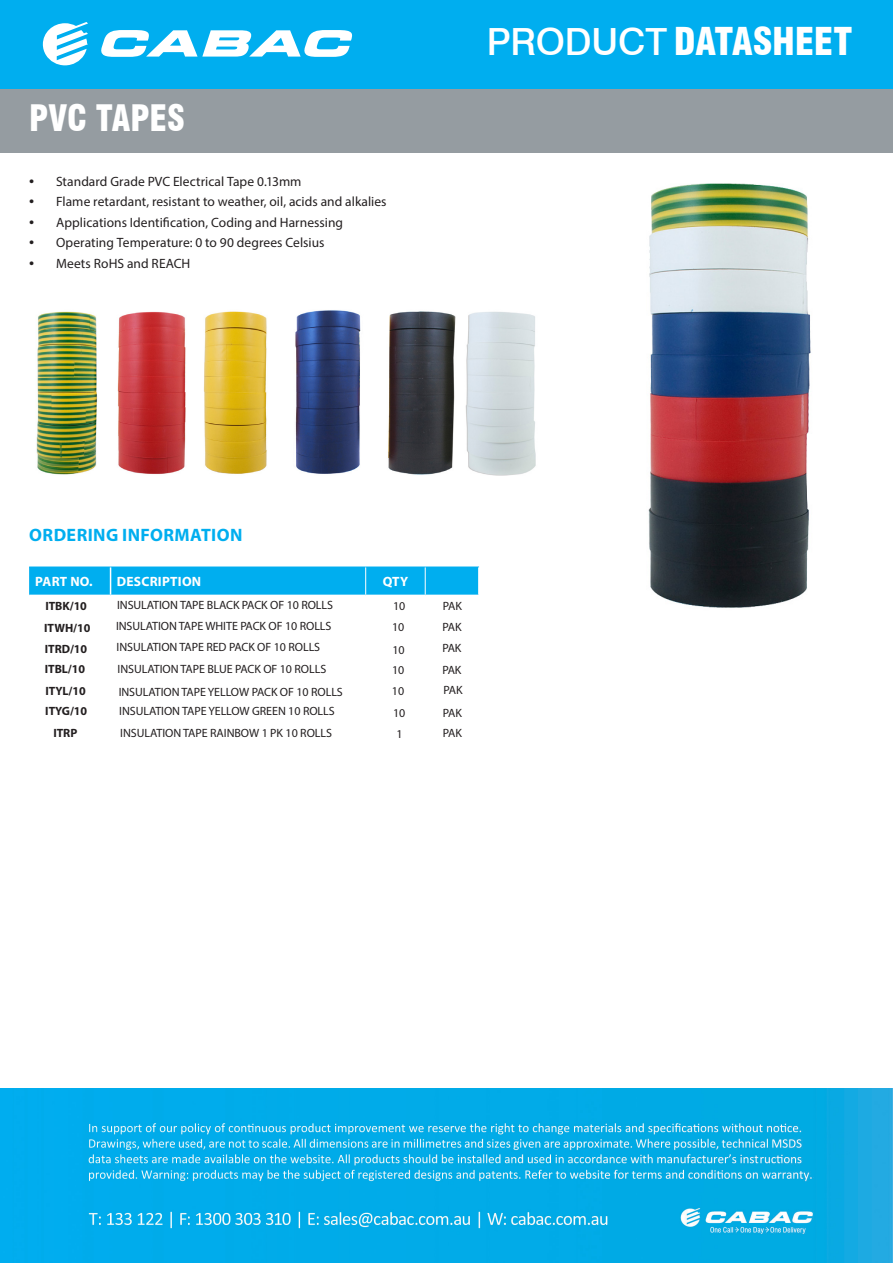
<style>
.page{position:relative;width:893px;height:1263px;background:#fff}
.page>*{position:absolute;margin:0;border:0;box-sizing:border-box;transform-origin:0 0}
.t1{font:900 condensed 37.5px "Swiss 721 BT";letter-spacing:-.01em;color:#fff}
.t2{font:900 condensed 35.7px "Swiss 721 BT";letter-spacing:-.005em;color:#fff;scale:.95 1}
.t3{font:700 18px "Myriad Pro";letter-spacing:.02em;color:#00aeef}
.t4{font:13.5px "Myriad Pro";letter-spacing:.005em;color:#231f20}
.t5{font:700 13.5px "Myriad Pro";letter-spacing:.02em;color:#fff}
.t6{font:12px "Myriad Pro";letter-spacing:-.005em;color:#231f20}
.t7{font:700 12px "Myriad Pro";letter-spacing:-.005em;color:#231f20}
.s1{font-size:18px}
.s2{font-weight:500;font-stretch:normal}
</style>
<div class="page">
<div style="left:0;top:0;width:893px;height:89px;background:#00aeef"></div>
<div style="left:0;top:89px;width:893px;height:64px;background:#959ca1"></div>
<svg style="left:43px;top:22px;width:45px;height:43px"></svg>
<svg style="left:101px;top:30px;width:251px;height:27px"></svg>
<hr style="left:0;top:0;width:40px;height:1px;background:#000">
<div style="left:29px;top:567px;width:450px;height:28px;background:#00aeef"></div>
<img style="left:36px;top:311px;width:231px;height:164px">
<img style="left:295px;top:310px;width:241px;height:166px">
<img style="left:648px;top:183px;width:163px;height:425px">
<img style="left:0;top:1089px;width:893px;height:174px">
<h2 class="t2" style="left:29px;top:97px;width:165px">PVC TAPES</h2>
<p class="t4" style="left:29px;top:173px;width:274px"><span class="s1">•</span> Standard Grade PVC Electrical Tape 0.13mm</p>
<p class="t4" style="left:29px;top:194px;width:359px"><span class="s1">•</span> Flame retardant, resistant to weather, oil, acids and alkalies</p>
<p class="t4" style="left:29px;top:214px;width:315px"><span class="s1">•</span> Applications Identification, Coding and Harnessing</p>
<p class="t4" style="left:29px;top:234px;width:297px"><span class="s1">•</span> Operating Temperature: 0 to 90 degrees Celsius</p>
<p class="t4" style="left:29px;top:255px;width:163px"><span class="s1">•</span> Meets RoHS and REACH</p>
<h1 class="t1" style="left:487px;top:19px;width:367px"><span class="s2">PRODUCT</span> DATASHEET</h1>
<h3 class="t3" style="left:29px;top:523px;width:215px">ORDERING INFORMATION</h3>
<p class="t5" style="left:35px;top:573px;width:59px">PART NO.</p>
<p class="t5" style="left:117px;top:573px;width:86px">DESCRIPTION</p>
<p class="t5" style="left:383px;top:573px;width:27px">QTY</p>
<p class="t7" style="left:45px;top:598px;width:43px">ITBK/10</p>
<p class="t6" style="left:117px;top:598px;width:217px">INSULATION TAPE BLACK PACK OF 10 ROLLS</p>
<p class="t6" style="left:393px;top:598px;width:14px">10</p>
<p class="t6" style="left:443px;top:598px;width:21px">PAK</p>
<p class="t7" style="left:44px;top:620px;width:48px">ITWH/10</p>
<p class="t6" style="left:116px;top:618px;width:217px">INSULATION TAPE WHITE PACK OF 10 ROLLS</p>
<p class="t6" style="left:392px;top:620px;width:14px">10</p>
<p class="t6" style="left:442px;top:619px;width:21px">PAK</p>
<p class="t7" style="left:45px;top:641px;width:44px">ITRD/10</p>
<p class="t6" style="left:117px;top:640px;width:205px">INSULATION TAPE RED PACK OF 10 ROLLS</p>
<p class="t6" style="left:393px;top:643px;width:14px">10</p>
<p class="t6" style="left:442px;top:641px;width:21px">PAK</p>
<p class="t7" style="left:45px;top:661px;width:42px">ITBL/10</p>
<p class="t6" style="left:118px;top:662px;width:210px">INSULATION TAPE BLUE PACK OF 10 ROLLS</p>
<p class="t6" style="left:392px;top:663px;width:14px">10</p>
<p class="t6" style="left:442px;top:663px;width:21px">PAK</p>
<p class="t7" style="left:46px;top:683px;width:42px">ITYL/10</p>
<p class="t6" style="left:119px;top:684px;width:226px">INSULATION TAPE YELLOW PACK OF 10 ROLLS</p>
<p class="t6" style="left:392px;top:684px;width:14px">10</p>
<p class="t6" style="left:443px;top:682px;width:21px">PAK</p>
<p class="t7" style="left:45px;top:704px;width:43px">ITYG/10</p>
<p class="t6" style="left:119px;top:704px;width:217px">INSULATION TAPE YELLOW GREEN 10 ROLLS</p>
<p class="t6" style="left:393px;top:705px;width:14px">10</p>
<p class="t6" style="left:443px;top:705px;width:21px">PAK</p>
<p class="t7" style="left:53px;top:725px;width:25px">ITRP</p>
<p class="t6" style="left:120px;top:725px;width:213px">INSULATION TAPE RAINBOW 1 PK 10 ROLLS</p>
<p class="t6" style="left:397px;top:727px;width:8px">1</p>
<p class="t6" style="left:443px;top:726px;width:21px">PAK</p>
</div>
